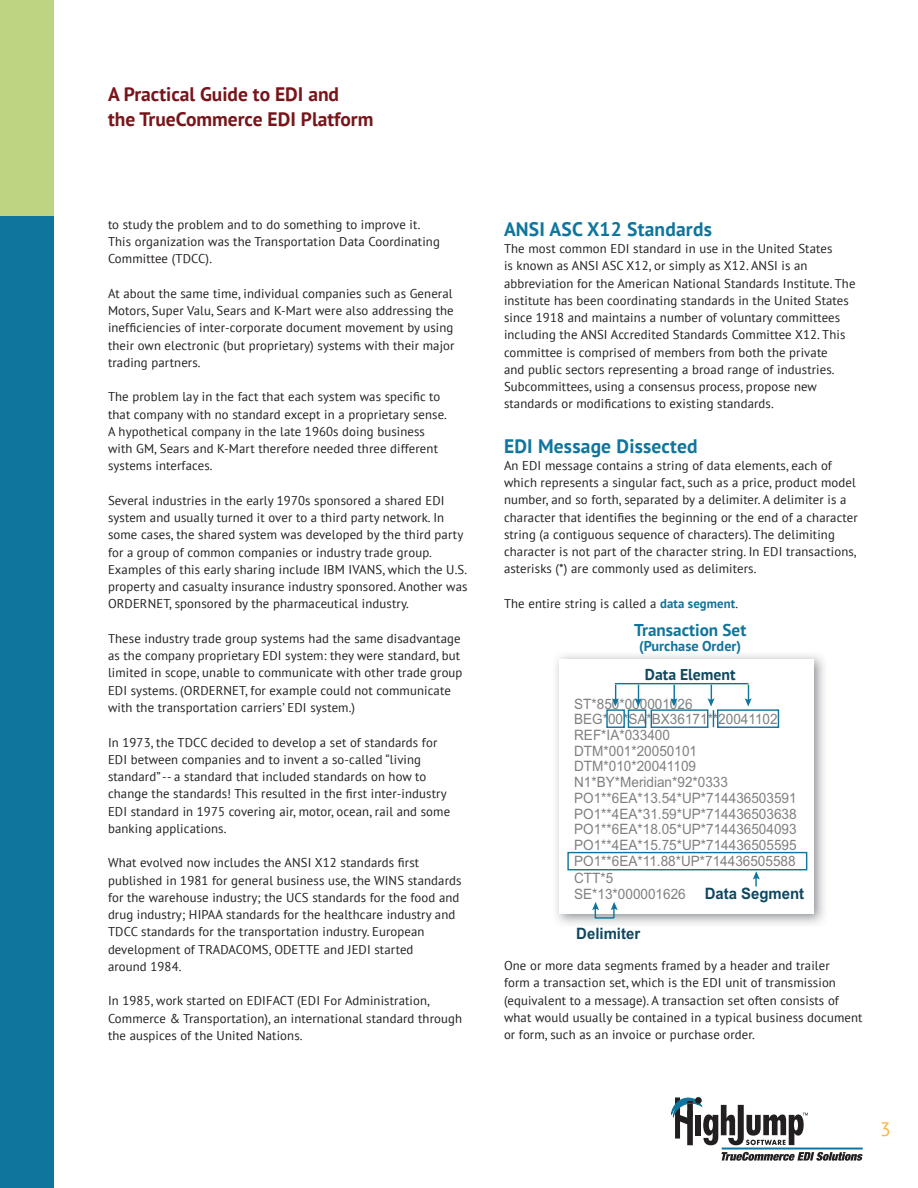
<style>
.page{position:relative;width:918px;height:1188px;background:#fff}
.page>*{position:absolute;margin:0;border:0;box-sizing:border-box;transform-origin:0 0}
.t1{font:700 19.5px/25.5px "PT Sans";color:#77151a}
.t2{font:700 19.5px "PT Sans";letter-spacing:.01em;color:#10759c}
.t3{font:19.5px "PT Sans";color:#f7b442}
.t4{font:700 17.1px "PT Sans";color:#10759c}
.t5{font:700 15.75px "PT Sans";color:#0f485f}
.t6{font:700 15.75px "Arial";color:#0f485f;scale:.95 1}
.t7{font:14.25px/15.9px "Arial";color:#808083;scale:.95 1}
.t8{font:700 14.25px "PT Sans";color:#10759c}
.t9{font:12.75px/17.2px "PT Sans";letter-spacing:.01em;color:#231f20}
.s1{font-weight:700;color:#10759c}
.s2{font-weight:700;font-size:15.75px;color:#0f485f}
</style>
<div class="page">
<img style="left:556px;top:655px;width:269px;height:269px">
<div style="left:560px;top:659px;width:254px;height:255px;background:#fff"></div>
<svg style="left:606px;top:683px;width:174px;height:45px"></svg>
<hr style="left:615px;top:683px;width:133px;height:1px;background:#10759c">
<svg style="left:567px;top:851px;width:240px;height:68px"></svg>
<svg style="left:671px;top:1097px;width:137px;height:48px"></svg>
<svg style="left:721px;top:1152px;width:142px;height:9px"></svg>
<hr style="left:722px;top:1148px;width:141px;height:2px;background:#10759c">
<div style="left:0;top:0;width:54px;height:216px;background:#bdd482"></div>
<div style="left:0;top:216px;width:54px;height:972px;background:#10759c"></div>
<h1 class="t1" style="left:108px;top:81px;width:267px">A Practical Guide to EDI and<br>the TrueCommerce EDI Platform</h1>
<p class="t9" style="left:108px;top:216px;width:333px">to study the problem and to do something to improve it.<br>This organization was the Transportation Data Coordinating<br>Committee (TDCC).</p>
<p class="t9" style="left:108px;top:285px;width:348px">At about the same time, individual companies such as General Motors, Super Valu, Sears and K-Mart were also addressing the inefficiencies of inter-corporate document movement by using their own electronic (but proprietary) systems with their major trading partners.</p>
<p class="t9" style="left:108px;top:388px;width:341px">The problem lay in the fact that each system was specific to that company with no standard except in a proprietary sense.<br>A hypothetical company in the late 1960s doing business with GM, Sears and K-Mart therefore needed three different systems interfaces.</p>
<p class="t9" style="left:108px;top:492px;width:361px">Several industries in the early 1970s sponsored a shared EDI system and usually turned it over to a third party network. In some cases, the shared system was developed by the third party for a group of common companies or industry trade group.<br>Examples of this early sharing include IBM IVANS, which the U.S. property and casualty insurance industry sponsored. Another was ORDERNET, sponsored by the pharmaceutical industry.</p>
<p class="t9" style="left:108px;top:630px;width:356px">These industry trade group systems had the same disadvantage as the company proprietary EDI system: they were standard, but limited in scope, unable to communicate with other trade group EDI systems. (ORDERNET, for example could not communicate with the transportation carriers’ EDI system.)</p>
<p class="t9" style="left:108px;top:733px;width:344px">In 1973, the TDCC decided to develop a set of standards for EDI between companies and to invent a so-called “living standard” -- a standard that included standards on how to change the standards! This resulted in the first inter-industry EDI standard in 1975 covering air, motor, ocean, rail and some banking applications.</p>
<p class="t9" style="left:108px;top:854px;width:355px">What evolved now includes the ANSI X12 standards first published in 1981 for general business use, the WINS standards for the warehouse industry; the UCS standards for the food and drug industry; HIPAA standards for the healthcare industry and TDCC standards for the transportation industry. European development of TRADACOMS, ODETTE and JEDI started<br>around 1984.</p>
<p class="t9" style="left:108px;top:992px;width:356px">In 1985, work started on EDIFACT (EDI For Administration,<br>Commerce &amp; Transportation), an international standard through the auspices of the United Nations.</p>
<h1 class="t2" style="left:504px;top:216px;width:209px">ANSI ASC X12 Standards</h1>
<p class="t9" style="left:504px;top:240px;width:353px">The most common EDI standard in use in the United States<br>is known as ANSI ASC X12, or simply as X12. ANSI is an abbreviation for the American National Standards Institute. The institute has been coordinating standards in the United States since 1918 and maintains a number of voluntary committees including the ANSI Accredited Standards Committee X12. This committee is comprised of members from both the private<br>and public sectors representing a broad range of industries.<br>Subcommittees, using a consensus process, propose new standards or modifications to existing standards.</p>
<h1 class="t2" style="left:504px;top:433px;width:195px">EDI Message Dissected</h1>
<p class="t9" style="left:504px;top:456px;width:355px">An EDI message contains a string of data elements, each of which represents a singular fact, such as a price, product model number, and so forth, separated by a delimiter. A delimiter is a character that identifies the beginning or the end of a character string (a contiguous sequence of characters). The delimiting character is not part of the character string. In EDI transactions, asterisks (*) are commonly used as delimiters.</p>
<p class="t9" style="left:504px;top:594px;width:236px">The entire string is called a <span class="s1">data segment</span>.</p>
<h2 class="t4" style="left:634px;top:618px;width:114px">Transaction Set</h2>
<p class="t8" style="left:639px;top:637px;width:104px">(Purchase Order)</p>
<p class="t5" style="left:645px;top:664px;width:92px">Data Element</p>
<p class="t7" style="left:574px;top:697px;width:244px">ST*850*000001026<br>BEG*00*SA*BX36171**20041102<br>REF*IA*033400<br>DTM*001*20050101<br>DTM*010*20041109<br>N1*BY*Meridian*92*0333<br>PO1**6EA*13.54*UP*714436503591<br>PO1**4EA*31.59*UP*714436503638<br>PO1**6EA*18.05*UP*714436504093<br>PO1**4EA*15.75*UP*714436505595<br>PO1**6EA*11.88*UP*714436505588<br>CTT*5<br>SE*13*000001626 <span class="s2">Data Segment</span></p>
<p class="t6" style="left:576px;top:927px;width:69px">Delimiter</p>
<p class="t9" style="left:504px;top:957px;width:360px">One or more data segments framed by a header and trailer<br>form a transaction set, which is the EDI unit of transmission (equivalent to a message). A transaction set often consists of what would usually be contained in a typical business document or form, such as an invoice or purchase order.</p>
<h1 class="t3" style="left:880px;top:1116px;width:12px">3</h1>
</div>
